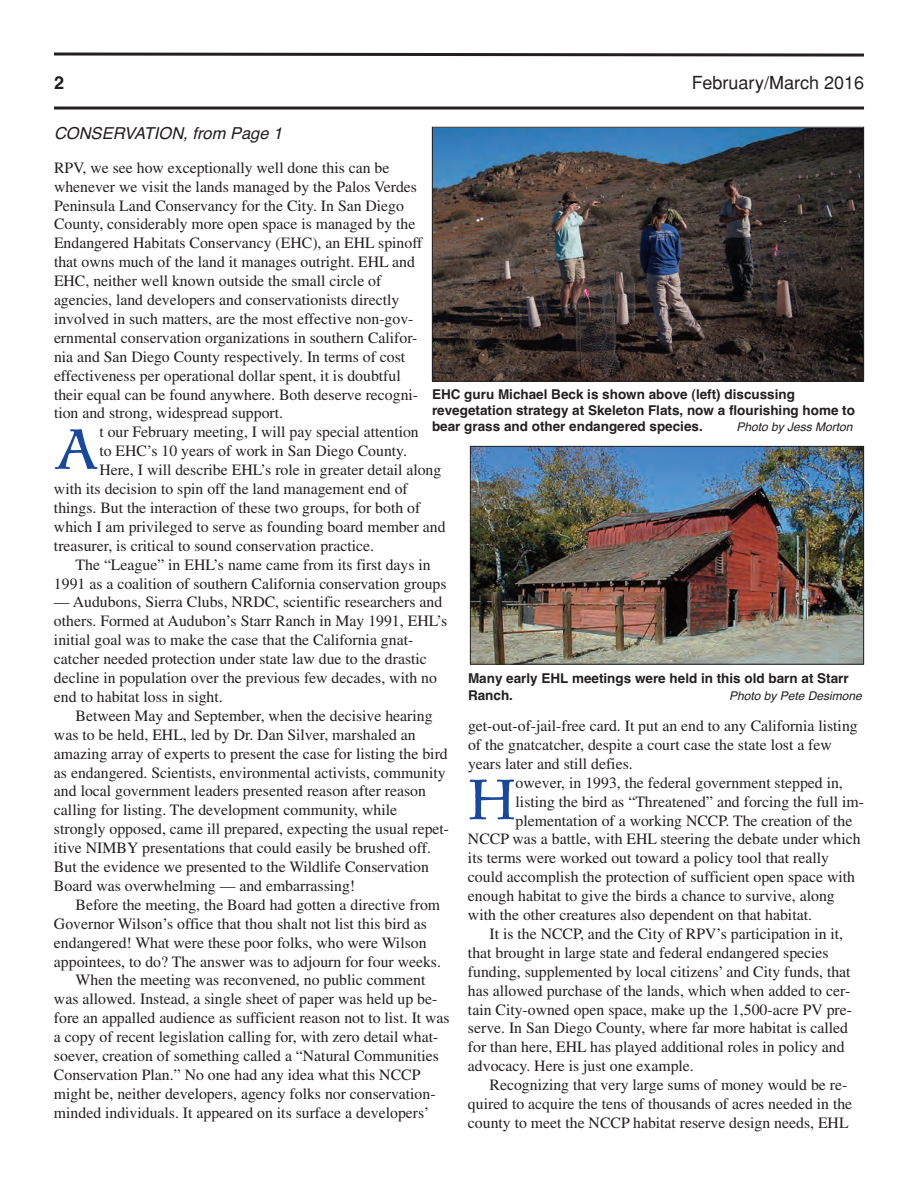
<style>
.page{position:relative;width:918px;height:1188px;background:#fff}
.page>*{position:absolute;margin:0;border:0;box-sizing:border-box;transform-origin:0 0}
.t1{font:67.5px "Amigo";color:#1a489c}
.t2{font:18px "Helvetica";color:#231f20}
.t3{font:18px "Helvetica Bold TT";color:#231f20}
.t4{font:16.5px "Helvetica Oblique TT";color:#231f20}
.t5{font:15.75px/18.9px "Times";color:#231f20}
.t6{font:13.5px/16.2px "Helvetica Bold TT";color:#231f20}
.t7{font:12px "Helvetica Oblique TT";color:#231f20}
</style>
<div class="page">
<svg style="left:54px;top:52px;width:810px;height:5px"></svg>
<hr style="left:54px;top:107px;width:810px;height:3px;background:#231f20">
<img style="left:434px;top:129px;width:428px;height:250px">
<div style="left:432px;top:127px;width:432px;height:254px;border:1px solid #231f20"></div>
<img style="left:472px;top:448px;width:390px;height:215px">
<div style="left:470px;top:446px;width:394px;height:219px;border:1px solid #231f20"></div>
<p class="t3" style="left:54px;top:72px;width:12px">2</p>
<p class="t2" style="left:692px;top:72px;width:174px">February/March 2016</p>
<p class="t4" style="left:54px;top:124px;width:230px">CONSERVATION, from Page 1</p>
<p class="t5" style="left:54px;top:160px;width:370px">RPV, we see how exceptionally well done this can be whenever we visit the lands managed by the Palos Verdes Peninsula Land Conservancy for the City. In San Diego County, considerably more open space is managed by the Endangered Habitats Conservancy (EHC), an EHL spinoff that owns much of the land it manages outright. EHL and EHC, neither well known outside the small circle of agencies, land developers and conservationists directly involved in such matters, are the most effective non-gov&shy;ernmental conservation organizations in southern Califor&shy;nia and San Diego County respectively. In terms of cost effectiveness per operational dollar spent, it is doubtful their equal can be found anywhere. Both deserve recogni&shy;tion and strong, widespread support.</p>
<h1 class="t1" style="left:54px;top:420px;width:47px">A</h1>
<p class="t5" style="left:99px;top:424px;width:321px">t our February meeting, I will pay special attention</p>
<p class="t6" style="left:432px;top:386px;width:425px">EHC guru Michael Beck is shown above (left) discussing revegetation strategy at Skeleton Flats, now a flourishing home to bear grass and other endangered species.</p>
<p class="t7" style="left:737px;top:420px;width:118px">Photo by Jess Morton</p>
<p class="t5" style="left:99px;top:443px;width:309px">to EHC’s 10 years of work in San Diego County.</p>
<p class="t5" style="left:99px;top:462px;width:344px">Here, I will describe EHL’s role in greater detail along</p>
<p class="t5" style="left:54px;top:481px;width:355px">with its decision to spin off the land management end of</p>
<p class="t5" style="left:54px;top:500px;width:368px">things. But the interaction of these two groups, for both of</p>
<p class="t5" style="left:54px;top:519px;width:393px">which I am privileged to serve as founding board member and</p>
<p class="t5" style="left:54px;top:538px;width:322px">treasurer, is critical to sound conservation practice.</p>
<p class="t5" style="left:76px;top:557px;width:357px">The “League” in EHL’s name came from its first days in</p>
<p class="t5" style="left:54px;top:575px;width:394px">1991 as a coalition of southern California conservation groups</p>
<p class="t5" style="left:54px;top:594px;width:395px">— Audubons, Sierra Clubs, NRDC, scientific researchers and others. Formed at Audubon’s Starr Ranch in May 1991, EHL’s initial goal was to make the case that the California gnat&shy;catcher needed protection under state law due to the drastic decline in population over the previous few decades, with no end to habitat loss in sight.</p>
<p class="t5" style="left:54px;top:708px;width:397px;text-indent:22px">Between May and September, when the decisive hearing was to be held, EHL, led by Dr. Dan Silver, marshaled an amazing array of experts to present the case for listing the bird as endangered. Scientists, environmental activists, community and local government leaders presented reason after reason calling for listing. The development community, while strongly opposed, came ill prepared, expecting the usual repet&shy;itive NIMBY presentations that could easily be brushed off.<br>But the evidence we presented to the Wildlife Conservation Board was overwhelming — and embarrassing!</p>
<p class="t5" style="left:76px;top:897px;width:366px">Before the meeting, the Board had gotten a directive from</p>
<p class="t5" style="left:54px;top:916px;width:374px">Governor Wilson’s office that thou shalt not list this bird as</p>
<p class="t5" style="left:54px;top:935px;width:374px">endangered! What were these poor folks, who were Wilson</p>
<p class="t5" style="left:54px;top:953px;width:389px">appointees, to do? The answer was to adjourn for four weeks.</p>
<p class="t5" style="left:76px;top:972px;width:351px">When the meeting was reconvened, no public comment</p>
<p class="t5" style="left:54px;top:991px;width:385px">was allowed. Instead, a single sheet of paper was held up be-</p>
<p class="t5" style="left:54px;top:1010px;width:397px">fore an appalled audience as sufficient reason not to list. It was</p>
<p class="t5" style="left:54px;top:1029px;width:386px">a copy of recent legislation calling for, with zero detail what-</p>
<p class="t5" style="left:54px;top:1048px;width:386px">soever, creation of something called a “Natural Communities</p>
<p class="t5" style="left:54px;top:1067px;width:368px">Conservation Plan.” No one had any idea what this NCCP</p>
<p class="t5" style="left:54px;top:1086px;width:383px">might be, neither developers, agency folks nor conservation-</p>
<p class="t5" style="left:54px;top:1105px;width:377px">minded individuals. It appeared on its surface a developers’</p>
<p class="t6" style="left:468px;top:671px;width:382px">Many early EHL meetings were held in this old barn at Starr<br>Ranch.</p>
<p class="t7" style="left:729px;top:688px;width:134px">Photo by Pete Desimone</p>
<p class="t5" style="left:468px;top:718px;width:391px">get-out-of-jail-free card. It put an end to any California listing of the gnatcatcher, despite a court case the state lost a few years later and still defies.</p>
<h1 class="t1" style="left:468px;top:771px;width:49px">H</h1>
<p class="t5" style="left:516px;top:775px;width:329px">owever, in 1993, the federal government stepped in,</p>
<p class="t5" style="left:516px;top:794px;width:350px">listing the bird as “Threatened” and forcing the full im-</p>
<p class="t5" style="left:516px;top:812px;width:338px">plementation of a working NCCP. The creation of the</p>
<p class="t5" style="left:468px;top:831px;width:394px">NCCP was a battle, with EHL steering the debate under which</p>
<p class="t5" style="left:468px;top:850px;width:363px">its terms were worked out toward a policy tool that really</p>
<p class="t5" style="left:468px;top:869px;width:389px">could accomplish the protection of sufficient open space with</p>
<p class="t5" style="left:468px;top:888px;width:368px">enough habitat to give the birds a chance to survive, along</p>
<p class="t5" style="left:468px;top:907px;width:346px">with the other creatures also dependent on that habitat.</p>
<p class="t5" style="left:490px;top:926px;width:355px">It is the NCCP, and the City of RPV’s participation in it,</p>
<p class="t5" style="left:468px;top:945px;width:362px">that brought in large state and federal endangered species</p>
<p class="t5" style="left:468px;top:964px;width:384px">funding, supplemented by local citizens’ and City funds, that</p>
<p class="t5" style="left:468px;top:983px;width:384px">has allowed purchase of the lands, which when added to cer-</p>
<p class="t5" style="left:468px;top:1001px;width:386px">tain City-owned open space, make up the 1,500-acre PV pre-</p>
<p class="t5" style="left:468px;top:1020px;width:382px">serve. In San Diego County, where far more habitat is called</p>
<p class="t5" style="left:468px;top:1039px;width:378px">for than here, EHL has played additional roles in policy and</p>
<p class="t5" style="left:468px;top:1058px;width:227px">advocacy. Here is just one example.</p>
<p class="t5" style="left:490px;top:1077px;width:359px">Recognizing that very large sums of money would be re-</p>
<p class="t5" style="left:468px;top:1096px;width:386px">quired to acquire the tens of thousands of acres needed in the</p>
<p class="t5" style="left:468px;top:1115px;width:382px">county to meet the NCCP habitat reserve design needs, EHL</p>
</div>
